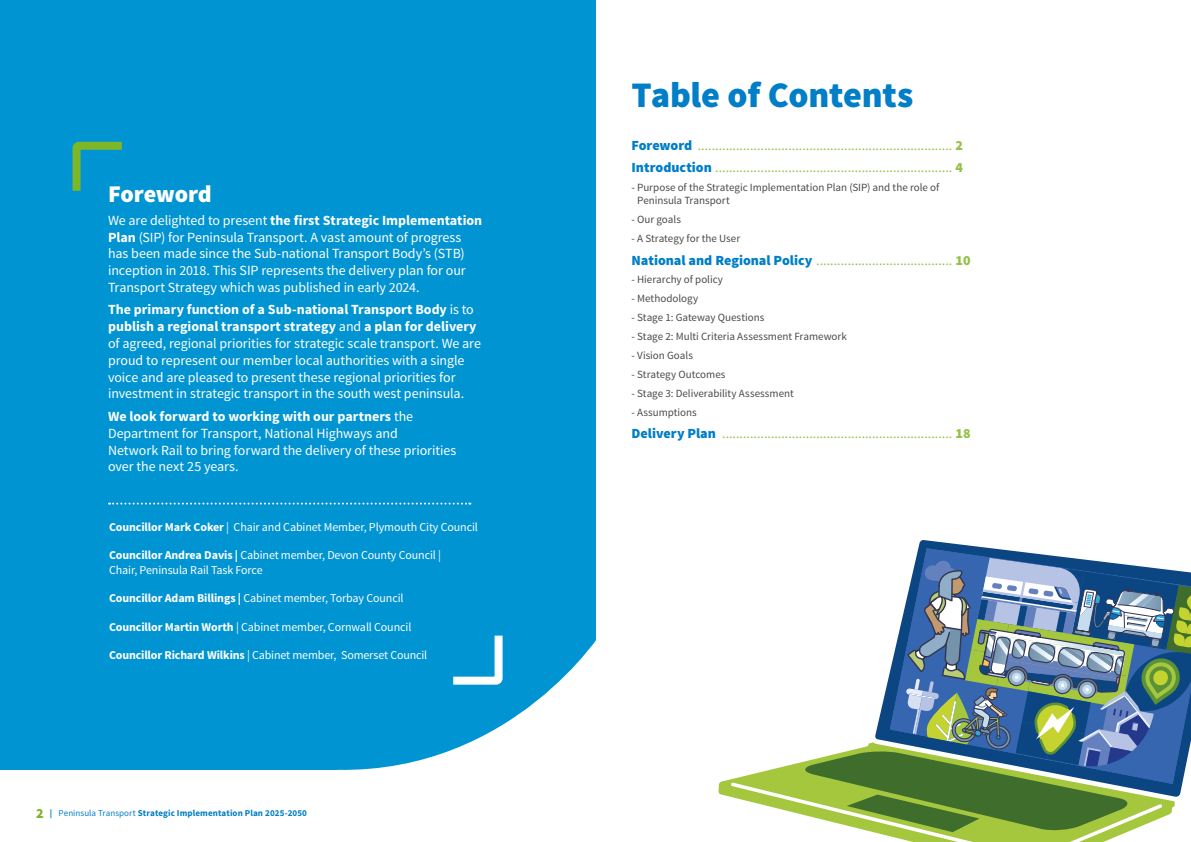
<style>
.page{position:relative;width:1191px;height:842px;background:#fff}
.page>*{position:absolute;margin:0;border:0;box-sizing:border-box;transform-origin:0 0}
.t1{font:900 36px "Source Sans Pro";letter-spacing:-.01em;color:#007ec7}
.t2{font:900 24px "Source Sans Pro";letter-spacing:-.01em;color:#fff}
.Q1{font:14px/16.8px "Source Sans Pro";letter-spacing:-.005em;color:#fff}
.body_text{font:14px "Source Sans Pro";color:#96c149}
.t3{font:12px/14.4px "Source Sans Pro";letter-spacing:-.01em;color:#fff}
.body_text-2{font:11px/13.2px "Source Sans Pro";color:#4a4a49}
.t4{font:700 9px "Source Sans Pro";letter-spacing:.01em;color:#007ec7}
.s1{font-weight:700}
.s2{font-weight:900;font-size:14px;color:#7db729}
.s3{font-weight:400}
.s4{font-weight:900;color:#007ec7}
.s5{font-weight:900}
</style>
<div class="page">
<div style="left:0;top:0;width:595px;height:770px;background:#0094d3"></div>
<svg style="left:72px;top:141px;width:50px;height:50px"></svg>
<svg style="left:728px;top:540px;width:463px;height:302px"></svg>
<svg style="left:337px;top:630px;width:259px;height:140px"></svg>
<svg style="left:109px;top:503px;width:361px;height:2px"></svg>
<p class="t2" style="left:108px;top:179px;width:105px">Foreword</p>
<p class="Q1" style="left:108px;top:212px;width:376px">We are delighted to present <span class="s1">the first Strategic Implementation Plan</span> (SIP) for Peninsula Transport. A vast amount of progress has been made since the Sub-national Transport Body’s (STB) inception in 2018. This SIP represents the delivery plan for our Transport Strategy which was published in early 2024.</p>
<p class="Q1" style="left:108px;top:302px;width:374px"><span class="s1">The primary function of a Sub-national Transport Body</span> is to <span class="s1">publish a regional transport strategy</span> and <span class="s1">a plan for delivery </span>of agreed, regional priorities for strategic scale transport. We are proud to represent our member local authorities with a single voice and are pleased to present these regional priorities for investment in strategic transport in the south west peninsula.</p>
<p class="Q1" style="left:108px;top:408px;width:350px"><span class="s1">We look forward to working with our partners</span> the Department for Transport, National Highways and<br>Network Rail to bring forward the delivery of these priorities over the next 25 years.</p>
<p class="t3" style="left:109px;top:520px;width:370px"><span class="s1">Councillor Mark Coker</span> | Chair and Cabinet Member, Plymouth City Council</p>
<p class="t3" style="left:109px;top:548px;width:333px"><span class="s1">Councillor Andrea Davis |</span> Cabinet member, Devon County Council |<br>Chair, Peninsula Rail Task Force</p>
<p class="t3" style="left:109px;top:591px;width:296px"><span class="s1">Councillor Adam Billings |</span> Cabinet member, Torbay Council</p>
<p class="t3" style="left:109px;top:620px;width:304px"><span class="s1">Councillor Martin Worth</span> | Cabinet member, Cornwall Council</p>
<p class="t3" style="left:109px;top:648px;width:319px"><span class="s1">Councillor Richard Wilkins</span> | Cabinet member, Somerset Council</p>
<p class="t4" style="left:36px;top:808px;width:272px"><span class="s2">2</span> | <span class="s3">Peninsula Transport</span> Strategic Implementation Plan 2025-2050</p>
<p class="t1" style="left:631px;top:71px;width:283px">Table of Contents</p>
<p class="body_text" style="left:631px;top:136px;width:333px"><span class="s4">Foreword</span> ......................................................................... <span class="s5">2</span></p>
<p class="body_text" style="left:631px;top:159px;width:333px"><span class="s4">Introduction</span> .................................................................... <span class="s5">4</span></p>
<p class="body_text-2" style="left:637px;top:181px;width:303px;text-indent:-6px">- Purpose of the Strategic Implementation Plan (SIP) and the role of<br>Peninsula Transport</p>
<p class="body_text-2" style="left:631px;top:213px;width:51px">- Our goals</p>
<p class="body_text-2" style="left:631px;top:232px;width:110px">- A Strategy for the User</p>
<p class="body_text" style="left:631px;top:251px;width:340px"><span class="s4">National and Regional Policy</span> ....................................... <span class="s5">10</span></p>
<p class="body_text-2" style="left:631px;top:273px;width:93px">- Hierarchy of policy</p>
<p class="body_text-2" style="left:631px;top:292px;width:68px">- Methodology</p>
<p class="body_text-2" style="left:631px;top:311px;width:134px">- Stage 1: Gateway Questions</p>
<p class="body_text-2" style="left:631px;top:330px;width:217px">- Stage 2: Multi Criteria Assessment Framework</p>
<p class="body_text-2" style="left:631px;top:349px;width:63px">- Vision Goals</p>
<p class="body_text-2" style="left:631px;top:368px;width:95px">- Strategy Outcomes</p>
<p class="body_text-2" style="left:631px;top:387px;width:164px">- Stage 3: Deliverability Assessment</p>
<p class="body_text-2" style="left:631px;top:405px;width:67px">- Assumptions</p>
<p class="body_text" style="left:631px;top:425px;width:341px"><span class="s4">Delivery Plan</span> .................................................................. <span class="s5">18</span></p>
</div>
